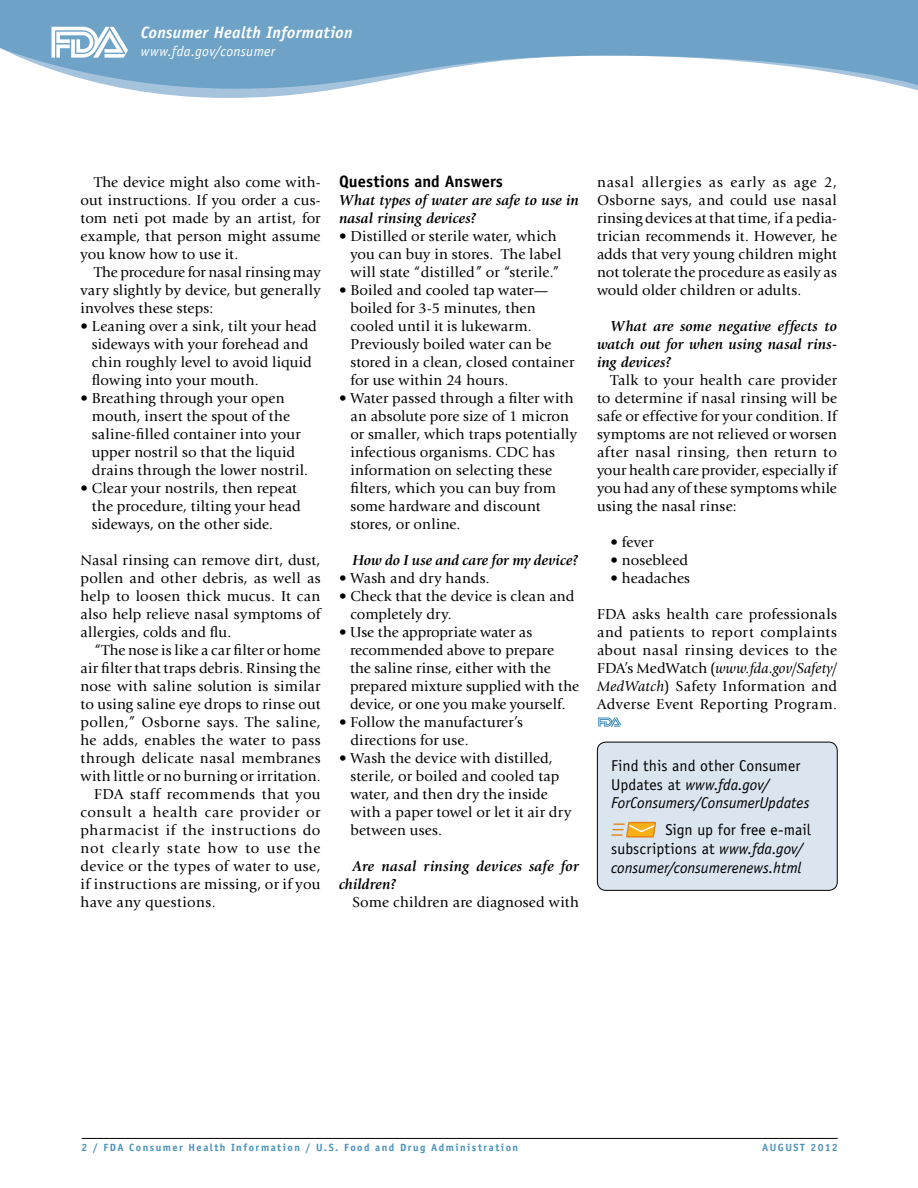
<style>
.page{position:relative;width:918px;height:1188px;background:#fff}
.page>*{position:absolute;margin:0;border:0;box-sizing:border-box;transform-origin:0 0}
.t1{font:italic 700 16.5px "Officina Sans Std";letter-spacing:.015em;color:#fff}
.Sub-Heads{font:700 16.5px "Officina Sans Std";letter-spacing:.005em;color:#000}
.Blue_Box_Text{font:italic 15.75px/18.8px "Officina Sans Std";letter-spacing:-.005em;color:#000}
.Body_Text{font:15px/18px "Giovanni Std";letter-spacing:.01em;color:#000}
.Body_Text-2{font:italic 700 15px/18px "Giovanni Std";letter-spacing:.01em;color:#000}
.t2{font:italic 14.25px "Officina Sans Std";letter-spacing:.025em;color:#fff}
.t3{font:700 10.5px "Officina Sans Std";letter-spacing:.14em;color:#4991ba}
.s1{font-style:italic}
.s2{font-style:normal}
</style>
<div class="page">
<svg style="left:128px;top:89px;width:790px;height:9px"></svg>
<svg style="left:0;top:0;width:918px;height:89px;fill:#6ea3c7"></svg>
<hr style="left:82px;top:1138px;width:756px;height:1px;background:#000">
<svg style="left:51px;top:27px;width:76px;height:31px"></svg>
<svg style="left:598px;top:717px;width:23px;height:10px"></svg>
<div style="left:597px;top:742px;width:240px;height:148px;background:#dbe5f0;border-radius:9px"></div>
<svg style="left:612px;top:821px;width:44px;height:17px"></svg>
<div style="left:597px;top:742px;width:241px;height:149px;border:1px solid #000;border-radius:9px"></div>
<p class="t1" style="left:141px;top:22px;width:213px">Consumer Health Information</p>
<p class="t2" style="left:141px;top:43px;width:136px">www.fda.gov/consumer</p>
<p class="Body_Text" style="left:81px;top:173px;width:242px;text-align:justify;text-indent:14px">The device might also come with&shy;out instructions. If you order a cus&shy;tom neti pot made by an artist, for example, that person might assume you know how to use it.</p>
<p class="Body_Text" style="left:81px;top:263px;width:242px;text-align:justify;text-indent:14px">The procedure for nasal rinsing may vary slightly by device, but generally involves these steps:</p>
<p class="Body_Text" style="left:92px;top:317px;width:226px;text-indent:-11px">• Leaning over a sink, tilt your head sideways with your forehead and chin roughly level to avoid liquid flowing into your mouth.</p>
<p class="Body_Text" style="left:92px;top:389px;width:218px;text-indent:-11px">• Breathing through your open mouth, insert the spout of the saline-filled container into your upper nostril so that the liquid drains through the lower nostril.</p>
<p class="Body_Text" style="left:92px;top:479px;width:210px;text-indent:-11px">• Clear your nostrils, then repeat the procedure, tilting your head sideways, on the other side.</p>
<p class="Body_Text" style="left:81px;top:551px;width:241px;text-align:justify">Nasal rinsing can remove dirt, dust, pollen and other debris, as well as help to loosen thick mucus. It can also help relieve nasal symptoms of allergies, colds and flu.</p>
<p class="Body_Text" style="left:81px;top:641px;width:242px;text-align:justify;text-indent:14px">“The nose is like a car filter or home air filter that traps debris. Rinsing the nose with saline solution is similar to using saline eye drops to rinse out pollen,” Osborne says. The saline, he adds, enables the water to pass through delicate nasal membranes with little or no burning or irritation.</p>
<p class="Body_Text" style="left:81px;top:785px;width:242px;text-align:justify;text-indent:14px">FDA staff recommends that you consult a health care provider or pharmacist if the instructions do not clearly state how to use the device or the types of water to use, if instructions are missing, or if you have any questions.</p>
<p class="Sub-Heads" style="left:339px;top:171px;width:166px">Questions and Answers</p>
<p class="Body_Text-2" style="left:339px;top:191px;width:241px">What types of water are safe to use in nasal rinsing devices?</p>
<p class="Body_Text" style="left:350px;top:227px;width:213px;text-indent:-11px">• Distilled or sterile water, which you can buy in stores. The label will state “distilled” or “sterile.”</p>
<p class="Body_Text" style="left:350px;top:281px;width:226px;text-indent:-11px">• Boiled and cooled tap water— boiled for 3-5 minutes, then cooled until it is lukewarm.<br>Previously boiled water can be stored in a clean, closed container for use within 24 hours.</p>
<p class="Body_Text" style="left:350px;top:389px;width:228px;text-indent:-11px">• Water passed through a filter with an absolute pore size of 1 micron or smaller, which traps potentially infectious organisms. CDC has information on selecting these filters, which you can buy from some hardware and discount stores, or online.</p>
<p class="Body_Text-2" style="left:352px;top:551px;width:228px">How do I use and care for my device?</p>
<p class="Body_Text" style="left:339px;top:569px;width:152px">• Wash and dry hands.</p>
<p class="Body_Text" style="left:350px;top:587px;width:226px;text-indent:-11px">• Check that the device is clean and completely dry.</p>
<p class="Body_Text" style="left:350px;top:623px;width:230px;text-indent:-11px">• Use the appropriate water as recommended above to prepare<br>the saline rinse, either with the prepared mixture supplied with the device, or one you make yourself.</p>
<p class="Body_Text" style="left:350px;top:713px;width:174px;text-indent:-11px">• Follow the manufacturer’s directions for use.</p>
<p class="Body_Text" style="left:350px;top:749px;width:222px;text-indent:-11px">• Wash the device with distilled, sterile, or boiled and cooled tap water, and then dry the inside with a paper towel or let it air dry between uses.</p>
<p class="Body_Text-2" style="left:339px;top:857px;width:242px;text-indent:14px">Are nasal rinsing devices safe for children?</p>
<p class="Body_Text" style="left:352px;top:893px;width:228px">Some children are diagnosed with</p>
<p class="Body_Text" style="left:597px;top:173px;width:242px;text-align:justify">nasal allergies as early as age 2, Osborne says, and could use nasal rinsing devices at that time, if a pedia&shy;trician recommends it. However, he adds that very young children might not tolerate the procedure as easily as would older children or adults.</p>
<p class="Body_Text-2" style="left:597px;top:317px;width:241px;text-align:justify;text-indent:14px">What are some negative effects to watch out for when using nasal rins&shy;ing devices?</p>
<p class="Body_Text" style="left:597px;top:371px;width:242px;text-align:justify;text-indent:14px">Talk to your health care provider to determine if nasal rinsing will be safe or effective for your condition. If symptoms are not relieved or worsen after nasal rinsing, then return to your health care provider, especially if you had any of these symptoms while using the nasal rinse:</p>
<p class="Body_Text" style="left:610px;top:533px;width:45px">• fever</p>
<p class="Body_Text" style="left:610px;top:551px;width:79px">• nosebleed</p>
<p class="Body_Text" style="left:610px;top:569px;width:81px">• headaches</p>
<p class="Body_Text" style="left:597px;top:605px;width:242px;text-align:justify">FDA asks health care professionals and patients to report complaints about nasal rinsing devices to the FDA’s MedWatch (<span class="s1">www.fda.gov/Safety/ MedWatch</span>) Safety Information and Adverse Event Reporting Program.</p>
<p class="Blue_Box_Text" style="left:611px;top:756px;width:200px"><span class="s2">Find this and other Consumer<br>Updates at</span> www.fda.gov/<br>ForConsumers/ConsumerUpdates</p>
<p class="Blue_Box_Text" style="left:611px;top:821px;width:201px;text-indent:54px"><span class="s2">Sign up for free e-mail subscriptions at</span> www.fda.gov/ consumer/consumerenews.html</p>
<p class="t3" style="left:82px;top:1141px;width:438px">2 / FDA Consumer Health Information / U.S. Food and Drug Administration</p>
<p class="t3" style="left:762px;top:1141px;width:77px">AUGUST 2012</p>
</div>
